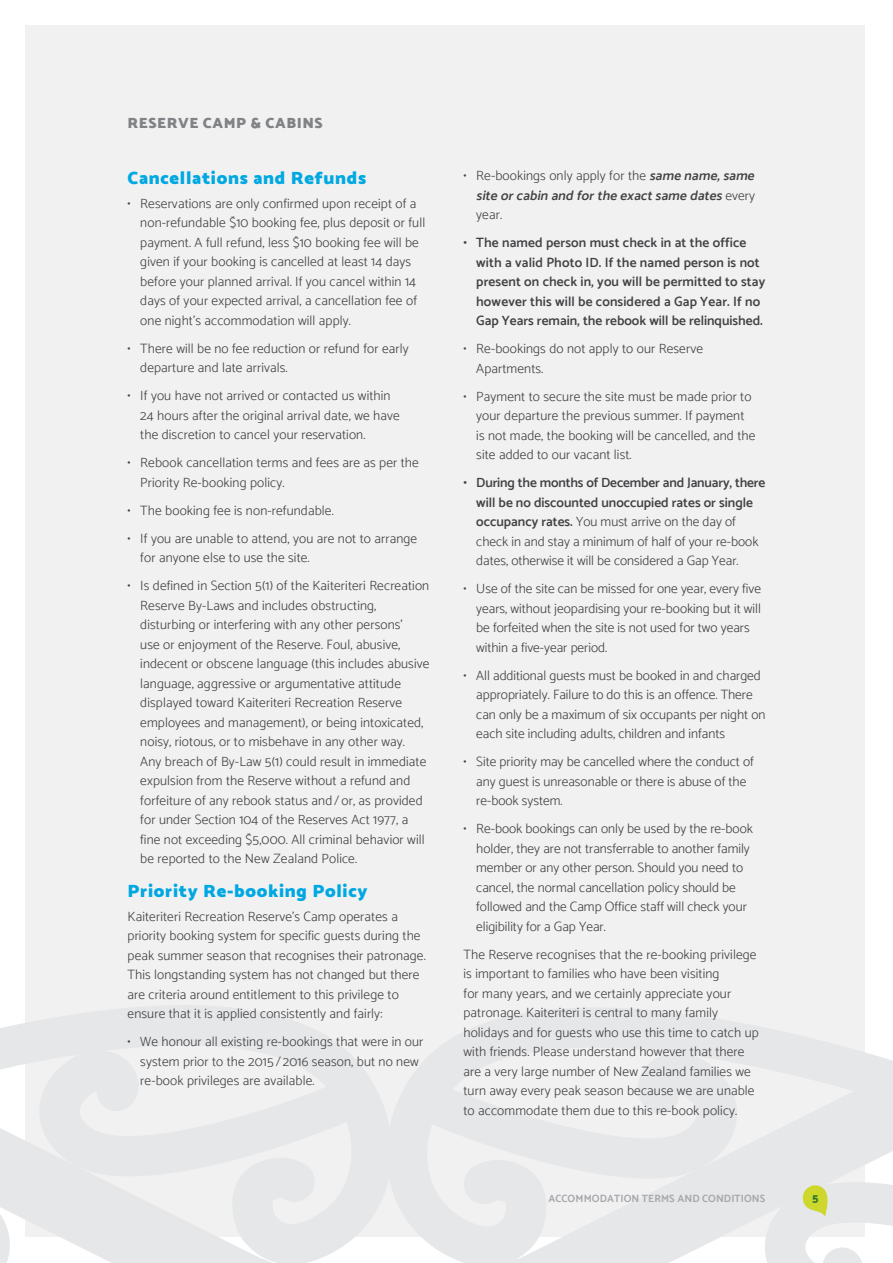
<style>
.page{position:relative;width:893px;height:1263px;background:#fff}
.page>*{position:absolute;margin:0;border:0;box-sizing:border-box;transform-origin:0 0}
.t1{font:900 18px "Catamaran";letter-spacing:.04em;color:#00a8e1}
.t2{font:900 15px "Catamaran";letter-spacing:.04em;color:#808285}
.t3{font:300 13.5px/19.5px "Catamaran";letter-spacing:.01em;color:#414042}
.t4{font:600 13.5px/19.5px "Catamaran";letter-spacing:.01em;color:#414042}
.t5{font:italic 600 13.5px/19.5px "Catamaran";color:#414042}
.t6{font:800 12px "Catamaran";color:#2c762e}
.t7{font:700 10.5px "Catamaran";letter-spacing:.01em;color:#a7a9ac}
.s1{font-weight:300;font-style:normal}
.s2{font-weight:600}
</style>
<div class="page">
<div style="left:26px;top:26px;width:839px;height:1211px;background:#f1f1f2"></div>
<svg style="left:0;top:1005px;width:893px;height:258px;fill:#e6e7e8"></svg>
<svg style="left:803px;top:1185px;width:27px;height:32px"></svg>
<p class="t2" style="left:128px;top:114px;width:197px">RESERVE CAMP &amp; CABINS</p>
<h1 class="t1" style="left:128px;top:167px;width:240px">Cancellations and Refunds</h1>
<p class="t3" style="left:140px;top:193px;width:286px;text-indent:-13px">• Reservations are only confirmed upon receipt of a non-refundable $10 booking fee, plus deposit or full payment. A full refund, less $10 booking fee will be given if your booking is cancelled at least 14 days before your planned arrival. If you cancel within 14 days of your expected arrival, a cancellation fee of one night’s accommodation will apply.</p>
<p class="t3" style="left:140px;top:338px;width:270px;text-indent:-13px">• There will be no fee reduction or refund for early departure and late arrivals.</p>
<p class="t3" style="left:140px;top:386px;width:261px;text-indent:-13px">• If you have not arrived or contacted us within<br>24 hours after the original arrival date, we have the discretion to cancel your reservation.</p>
<p class="t3" style="left:140px;top:453px;width:280px;text-indent:-13px">• Rebook cancellation terms and fees are as per the<br>Priority Re-booking policy.</p>
<p class="t3" style="left:128px;top:500px;width:208px">• The booking fee is non-refundable.</p>
<p class="t3" style="left:140px;top:528px;width:278px;text-indent:-13px">• If you are unable to attend, you are not to arrange for anyone else to use the site.</p>
<p class="t3" style="left:140px;top:576px;width:291px;text-indent:-13px">• Is defined in Section 5(1) of the Kaiteriteri Recreation Reserve By-Laws and includes obstructing, disturbing or interfering with any other persons’<br>use or enjoyment of the Reserve. Foul, abusive, indecent or obscene language (this includes abusive language, aggressive or argumentative attitude displayed toward Kaiteriteri Recreation Reserve employees and management), or being intoxicated, noisy, riotous, or to misbehave in any other way.<br>Any breach of By-Law 5(1) could result in immediate expulsion from the Reserve without a refund and forfeiture of any rebook status and / or, as provided for under Section 104 of the Reserves Act 1977, a fine not exceeding $5,000. All criminal behavior will be reported to the New Zealand Police.</p>
<h1 class="t1" style="left:128px;top:880px;width:241px">Priority Re-booking Policy</h1>
<p class="t3" style="left:128px;top:906px;width:300px">Kaiteriteri Recreation Reserve’s Camp operates a priority booking system for specific guests during the peak summer season that recognises their patronage.<br>This longstanding system has not changed but there are criteria around entitlement to this privilege to ensure that it is applied consistently and fairly:</p>
<p class="t3" style="left:140px;top:1032px;width:285px;text-indent:-13px">• We honour all existing re-bookings that were in our system prior to the 2015 / 2016 season, but no new re-book privileges are available.</p>
<p class="t5" style="left:476px;top:166px;width:283px;text-indent:-13px"><span class="s1">• Re-bookings only apply for the</span> samename,same siteorcabin and fortheexactsamedates<span class="s1">e v e r y year.</span></p>
<p class="t4" style="left:476px;top:233px;width:291px;text-indent:-13px">• The named person must check in at the office with a valid Photo ID. If the named person is not present on check in, you will be permitted to stay however this will be considered a Gap Year. If no Gap Years remain, the rebook will be relinquished.</p>
<p class="t3" style="left:476px;top:339px;width:228px;text-indent:-13px">• Re-bookings do not apply to our Reserve<br>Apartments.</p>
<p class="t3" style="left:476px;top:387px;width:281px;text-indent:-13px">• Payment to secure the site must be made prior to your departure the previous summer. If payment is not made, the booking will be cancelled, and the site added to our vacant list.</p>
<p class="t3" style="left:476px;top:473px;width:291px;text-indent:-13px"><span class="s2">• During the months of December and January, there will be no discounted unoccupied rates or single occupancy rates.</span> You must arrive on the day of check in and stay a minimum of half of your re-book dates, otherwise it will be considered a Gap Year.</p>
<p class="t3" style="left:476px;top:579px;width:286px;text-indent:-13px">• Use of the site can be missed for one year, every five years, without jeopardising your re-booking but it will be forfeited when the site is not used for two years within a five-year period.</p>
<p class="t3" style="left:476px;top:665px;width:291px;text-indent:-13px">• All additional guests must be booked in and charged appropriately. Failure to do this is an offence. There can only be a maximum of six occupants per night on each site including adults, children and infants</p>
<p class="t3" style="left:476px;top:752px;width:279px;text-indent:-13px">• Site priority may be cancelled where the conduct of any guest is unreasonable or there is abuse of the re-book system.</p>
<p class="t3" style="left:476px;top:819px;width:278px;text-indent:-13px">• Re-book bookings can only be used by the re-book holder, they are not transferrable to another family member or any other person. Should you need to cancel, the normal cancellation policy should be followed and the Camp Office staff will check your eligibility for a Gap Year.</p>
<p class="t3" style="left:463px;top:944px;width:297px">The Reserve recognises that the re-booking privilege is important to families who have been visiting<br>for many years, and we certainly appreciate your patronage. Kaiteriteri is central to many family holidays and for guests who use this time to catch up with friends. Please understand however that there are a very large number of New Zealand families we turn away every peak season because we are unable to accommodate them due to this re-book policy.</p>
<p class="t7" style="left:549px;top:1192px;width:218px">ACCOMMODATION TERMS AND CONDITIONS</p>
<p class="t6" style="left:812px;top:1190px;width:8px">5</p>
</div>
